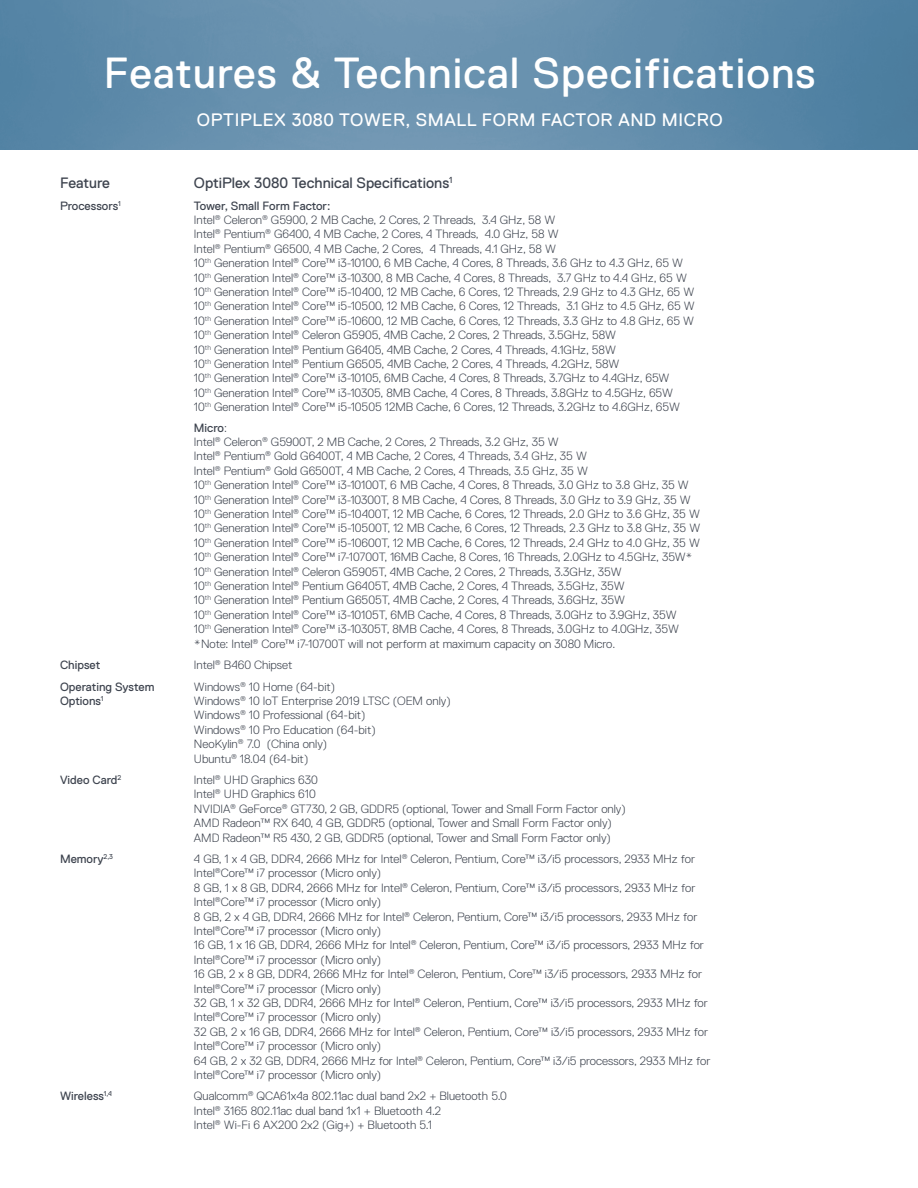
<style>
.page{position:relative;width:918px;height:1188px;background:#fff}
.page>*{position:absolute;margin:0;border:0;box-sizing:border-box;transform-origin:0 0}
.t1{font:43.5px "Dell Replica";letter-spacing:.025em;color:#fff}
.t2{font:18px "Dell Replica";letter-spacing:.035em;color:#fff}
.t3{font:15px "Dell Replica";color:#3e444f}
.t4{font:300 12px/14.4px "Dell Replica";color:#3e444f}
.t5{font:12px/14.4px "Dell Replica";color:#3e444f}
.s1{font-weight:400}
</style>
<div class="page">
<img style="left:0;top:0;width:918px;height:150px">
<h1 class="t1" style="left:104px;top:49px;width:713px">Features &amp; Technical Specifications</h1>
<h2 class="t2" style="left:197px;top:110px;width:528px">OPTIPLEX 3080 TOWER, SMALL FORM FACTOR AND MICRO</h2>
<p class="t3" style="left:60px;top:175px;width:52px">Feature</p>
<p class="t3" style="left:194px;top:175px;width:260px">OptiPlex 3080 Technical Specifications<sup>1</sup></p>
<p class="t5" style="left:60px;top:198px;width:62px">Processors<sup>1</sup></p>
<p class="t4" style="left:194px;top:198px;width:502px"><span class="s1">Tower, Small Form Factor:<br></span>Intel<sup>®</sup> Celeron<sup>®</sup> G5900, 2 MB Cache, 2 Cores, 2 Threads, 3.4 GHz, 58 W<br>Intel<sup>®</sup> Pentium<sup>®</sup> G6400, 4 MB Cache, 2 Cores, 4 Threads, 4.0 GHz, 58 W<br>Intel<sup>®</sup> Pentium<sup>®</sup> G6500, 4 MB Cache, 2 Cores, 4 Threads, 4.1 GHz, 58 W<br>10<sup>th</sup> Generation Intel<sup>®</sup> Core™ i3-10100, 6 MB Cache, 4 Cores, 8 Threads, 3.6 GHz to 4.3 GHz, 65 W 10<sup>th</sup> Generation Intel<sup>®</sup> Core™ i3-10300, 8 MB Cache, 4 Cores, 8 Threads, 3.7 GHz to 4.4 GHz, 65 W 10<sup>th</sup> Generation Intel<sup>®</sup> Core™ i5-10400, 12 MB Cache, 6 Cores, 12 Threads, 2.9 GHz to 4.3 GHz, 65 W 10<sup>th</sup> Generation Intel<sup>®</sup> Core™ i5-10500, 12 MB Cache, 6 Cores, 12 Threads, 3.1 GHz to 4.5 GHz, 65 W 10<sup>th</sup> Generation Intel<sup>®</sup> Core™ i5-10600, 12 MB Cache, 6 Cores, 12 Threads, 3.3 GHz to 4.8 GHz, 65 W 10<sup>th</sup> Generation Intel<sup>®</sup> Celeron G5905, 4MB Cache, 2 Cores, 2 Threads, 3.5GHz, 58W<br>10<sup>th</sup> Generation Intel<sup>®</sup> Pentium G6405, 4MB Cache, 2 Cores, 4 Threads, 4.1GHz, 58W<br>10<sup>th</sup> Generation Intel<sup>®</sup> Pentium G6505, 4MB Cache, 2 Cores, 4 Threads, 4.2GHz, 58W<br>10<sup>th</sup> Generation Intel<sup>®</sup> Core™ i3-10105, 6MB Cache, 4 Cores, 8 Threads, 3.7GHz to 4.4GHz, 65W<br>10<sup>th</sup> Generation Intel<sup>®</sup> Core™ i3-10305, 8MB Cache, 4 Cores, 8 Threads, 3.8GHz to 4.5GHz, 65W<br>10<sup>th</sup> Generation Intel<sup>®</sup> Core™ i5-10505 12MB Cache, 6 Cores, 12 Threads, 3.2GHz to 4.6GHz, 65W</p>
<p class="t4" style="left:194px;top:420px;width:508px"><span class="s1">Micro</span>:<br>Intel<sup>®</sup> Celeron<sup>®</sup> G5900T, 2 MB Cache, 2 Cores, 2 Threads, 3.2 GHz, 35 W<br>Intel<sup>®</sup> Pentium<sup>®</sup> Gold G6400T, 4 MB Cache, 2 Cores, 4 Threads, 3.4 GHz, 35 W<br>Intel<sup>®</sup> Pentium<sup>®</sup> Gold G6500T, 4 MB Cache, 2 Cores, 4 Threads, 3.5 GHz, 35 W<br>10<sup>th</sup> Generation Intel<sup>®</sup> Core™ i3-10100T, 6 MB Cache, 4 Cores, 8 Threads, 3.0 GHz to 3.8 GHz, 35 W 10<sup>th</sup> Generation Intel<sup>®</sup> Core™ i3-10300T, 8 MB Cache, 4 Cores, 8 Threads, 3.0 GHz to 3.9 GHz, 35 W 10<sup>th</sup> Generation Intel<sup>®</sup> Core™ i5-10400T, 12 MB Cache, 6 Cores, 12 Threads, 2.0 GHz to 3.6 GHz, 35 W 10<sup>th</sup> Generation Intel<sup>®</sup> Core™ i5-10500T, 12 MB Cache, 6 Cores, 12 Threads, 2.3 GHz to 3.8 GHz, 35 W 10<sup>th</sup> Generation Intel<sup>®</sup> Core™ i5-10600T, 12 MB Cache, 6 Cores, 12 Threads, 2.4 GHz to 4.0 GHz, 35 W 10<sup>th</sup> Generation Intel<sup>®</sup> Core™ i7-10700T, 16MB Cache, 8 Cores, 16 Threads, 2.0GHz to 4.5GHz, 35W* 10<sup>th</sup> Generation Intel<sup>®</sup> Celeron G5905T, 4MB Cache, 2 Cores, 2 Threads, 3.3GHz, 35W<br>10<sup>th</sup> Generation Intel<sup>®</sup> Pentium G6405T, 4MB Cache, 2 Cores, 4 Threads, 3.5GHz, 35W<br>10<sup>th</sup> Generation Intel<sup>®</sup> Pentium G6505T, 4MB Cache, 2 Cores, 4 Threads, 3.6GHz, 35W<br>10<sup>th</sup> Generation Intel<sup>®</sup> Core™ i3-10105T, 6MB Cache, 4 Cores, 8 Threads, 3.0GHz to 3.9GHz, 35W<br>10<sup>th</sup> Generation Intel<sup>®</sup> Core™ i3-10305T, 8MB Cache, 4 Cores, 8 Threads, 3.0GHz to 4.0GHz, 35W *Note: Intel<sup>®</sup> Core™ i7-10700T will not perform at maximum capacity on 3080 Micro.</p>
<p class="t5" style="left:60px;top:658px;width:42px">Chipset</p>
<p class="t4" style="left:194px;top:658px;width:100px">Intel<sup>®</sup> B460 Chipset</p>
<p class="t5" style="left:60px;top:679px;width:96px">Operating System<br>Options<sup>1</sup></p>
<p class="t4" style="left:194px;top:679px;width:258px">Windows<sup>®</sup> 10 Home (64-bit)<br>Windows<sup>®</sup> 10 IoT Enterprise 2019 LTSC (OEM only)<br>Windows<sup>®</sup> 10 Professional (64-bit)<br>Windows<sup>®</sup> 10 Pro Education (64-bit)<br>NeoKylin<sup>®</sup> 7.0 (China only)<br>Ubuntu<sup>®</sup> 18.04 (64-bit)</p>
<p class="t5" style="left:60px;top:773px;width:63px">Video Card<sup>2</sup></p>
<p class="t4" style="left:194px;top:773px;width:433px">Intel<sup>®</sup> UHD Graphics 630<br>Intel<sup>®</sup> UHD Graphics 610<br>NVIDIA<sup>®</sup> GeForce<sup>®</sup> GT730, 2 GB, GDDR5 (optional, Tower and Small Form Factor only)<br>AMD Radeon™ RX 640, 4 GB, GDDR5 (optional, Tower and Small Form Factor only)<br>AMD Radeon™ R5 430, 2 GB, GDDR5 (optional, Tower and Small Form Factor only)</p>
<p class="t5" style="left:60px;top:852px;width:55px">Memory<sup>2,3</sup></p>
<p class="t4" style="left:194px;top:852px;width:518px">4 GB, 1 x 4 GB, DDR4, 2666 MHz for Intel<sup>®</sup> Celeron, Pentium, Core™ i3/i5 processors, 2933 MHz for Intel<sup>®</sup>Core™ i7 processor (Micro only)<br>8 GB, 1 x 8 GB, DDR4, 2666 MHz for Intel<sup>®</sup> Celeron, Pentium, Core™ i3/i5 processors, 2933 MHz for Intel<sup>®</sup>Core™ i7 processor (Micro only)<br>8 GB, 2 x 4 GB, DDR4, 2666 MHz for Intel<sup>®</sup> Celeron, Pentium, Core™ i3/i5 processors, 2933 MHz for Intel<sup>®</sup>Core™ i7 processor (Micro only)<br>16 GB, 1 x 16 GB, DDR4, 2666 MHz for Intel<sup>®</sup> Celeron, Pentium, Core™ i3/i5 processors, 2933 MHz for Intel<sup>®</sup>Core™ i7 processor (Micro only)<br>16 GB, 2 x 8 GB, DDR4, 2666 MHz for Intel<sup>®</sup> Celeron, Pentium, Core™ i3/i5 processors, 2933 MHz for Intel<sup>®</sup>Core™ i7 processor (Micro only)<br>32 GB, 1 x 32 GB, DDR4, 2666 MHz for Intel<sup>®</sup> Celeron, Pentium, Core™ i3/i5 processors, 2933 MHz for Intel<sup>®</sup>Core™ i7 processor (Micro only)<br>32 GB, 2 x 16 GB, DDR4, 2666 MHz for Intel<sup>®</sup> Celeron, Pentium, Core™ i3/i5 processors, 2933 MHz for Intel<sup>®</sup>Core™ i7 processor (Micro only)<br>64 GB, 2 x 32 GB, DDR4, 2666 MHz for Intel<sup>®</sup> Celeron, Pentium, Core™ i3/i5 processors, 2933 MHz for Intel<sup>®</sup>Core™ i7 processor (Micro only)</p>
<p class="t5" style="left:60px;top:1089px;width:54px">Wireless<sup>1,4</sup></p>
<p class="t4" style="left:194px;top:1089px;width:314px">Qualcomm<sup>®</sup> QCA61x4a 802.11ac dual band 2x2 + Bluetooth 5.0<br>Intel<sup>®</sup> 3165 802.11ac dual band 1x1 + Bluetooth 4.2<br>Intel<sup>®</sup> Wi-Fi 6 AX200 2x2 (Gig+) + Bluetooth 5.1</p>
</div>
